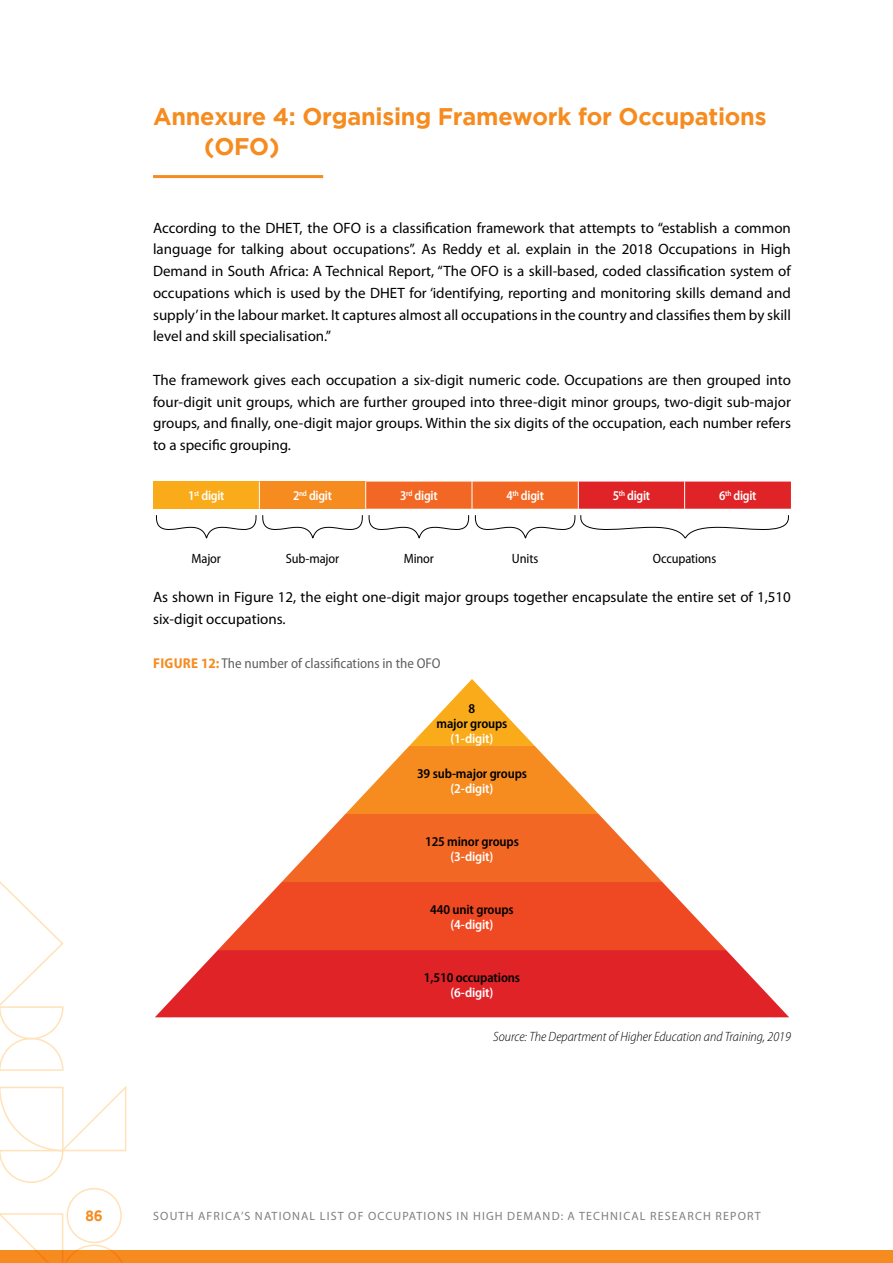
<style>
.page{position:relative;width:893px;height:1263px;background:#fff}
.page>*{position:absolute;margin:0;border:0;box-sizing:border-box;transform-origin:0 0}
.AHEAD___LIGHT_ORANGE{font:700 24px/30px "Gotham";letter-spacing:-.01em;color:#f68b1f}
.BODY__aft{font:15px/21.8px "Myriad Pro";color:#000;text-align:justify}
.t1{font:700 15px "Gotham";color:#f68b1f;scale:.9 1}
.FIGURE_TABLE_CAPTION___LIGHT_ORANGE{font:semi-condensed 14.25px "Myriad Pro";color:#5f6062}
.APPENDIX_TABLE_TEXT_bold{font:600 semi-condensed 13.5px/15px "Myriad Pro";letter-spacing:-.01em;color:#000;text-align:center}
.SOURCE{font:italic 300 semi-condensed 13.5px "Myriad Pro";color:#000}
.APPENDIX_TABLE_SUBHEAD_CND{font:600 semi-condensed 13.5px "Myriad Pro";letter-spacing:-.02em;color:#fff;scale:.95 1}
.APPENDIX_TABLE_TEXT{font:semi-condensed 13.5px "Myriad Pro";letter-spacing:-.01em;color:#000}
.t2{font:12px "Myriad Pro";letter-spacing:.095em;color:#7d7f82}
.s1{font-weight:700;color:#f68b1f}
.s2{color:#fff}
</style>
<div class="page">
<svg style="left:0;top:1086px;width:127px;height:97px"></svg>
<svg style="left:0;top:881px;width:64px;height:190px"></svg>
<div style="left:0;top:1250px;width:892px;height:13px;background:#f68b1f"></div>
<svg style="left:0;top:1213px;width:123px;height:50px"></svg>
<div style="left:66px;top:1188px;width:56px;height:55px;border:2px solid #ffe2b8;border-radius:50%"></div>
<hr style="left:153px;top:175px;width:170px;height:3px;background:#f68b1f">
<div style="left:153px;top:482px;width:106px;height:27px;background:#f9ab1a"></div>
<div style="left:259px;top:482px;width:107px;height:27px;background:#f68b1f"></div>
<svg style="left:259px;top:482px;width:1px;height:27px"></svg>
<svg style="left:365px;top:482px;width:426px;height:27px;background:#e84828"></svg>
<svg style="left:156px;top:515px;width:313px;height:24px"></svg>
<svg style="left:475px;top:515px;width:314px;height:24px"></svg>
<svg style="left:155px;top:679px;width:634px;height:338px"></svg>
<p class="AHEAD___LIGHT_ORANGE" style="left:204px;top:101px;width:564px;text-indent:-51px">Annexure 4: Organising Framework for Occupations (OFO)</p>
<p class="BODY__aft" style="left:153px;top:216px;width:639px">According to the DHET, the OFO is a classification framework that attempts to “establish a common language for talking about occupations”. As Reddy et al. explain in the 2018 Occupations in High Demand in South Africa: A Technical Report, “The OFO is a skill-based, coded classification system of occupations which is used by the DHET for ‘identifying, reporting and monitoring skills demand and supply’ in the labour market. It captures almost all occupations in the country and classifies them by skill level and skill specialisation.”</p>
<p class="BODY__aft" style="left:153px;top:369px;width:639px">The framework gives each occupation a six-digit numeric code. Occupations are then grouped into four-digit unit groups, which are further grouped into three-digit minor groups, two-digit sub-major groups, and finally, one-digit major groups. Within the six digits of the occupation, each number refers to a specific grouping.</p>
<p class="APPENDIX_TABLE_SUBHEAD_CND" style="left:188px;top:487px;width:40px">1<sup>st</sup> digit</p>
<p class="APPENDIX_TABLE_SUBHEAD_CND" style="left:293px;top:487px;width:43px">2<sup>nd</sup> digit</p>
<p class="APPENDIX_TABLE_SUBHEAD_CND" style="left:400px;top:487px;width:41px">3<sup>rd</sup> digit</p>
<p class="APPENDIX_TABLE_SUBHEAD_CND" style="left:506px;top:487px;width:41px">4<sup>th</sup> digit</p>
<p class="APPENDIX_TABLE_SUBHEAD_CND" style="left:613px;top:487px;width:41px">5<sup>th</sup> digit</p>
<p class="APPENDIX_TABLE_SUBHEAD_CND" style="left:719px;top:487px;width:41px">6<sup>th</sup> digit</p>
<p class="APPENDIX_TABLE_TEXT" style="left:191px;top:551px;width:31px">Major</p>
<p class="APPENDIX_TABLE_TEXT" style="left:286px;top:551px;width:55px">Sub-major</p>
<p class="APPENDIX_TABLE_TEXT" style="left:404px;top:551px;width:32px">Minor</p>
<p class="APPENDIX_TABLE_TEXT" style="left:512px;top:551px;width:28px">Units</p>
<p class="APPENDIX_TABLE_TEXT" style="left:653px;top:551px;width:65px">Occupations</p>
<p class="BODY__aft" style="left:153px;top:586px;width:639px">As shown in Figure 12, the eight one-digit major groups together encapsulate the entire set of 1,510 six-digit occupations.</p>
<p class="FIGURE_TABLE_CAPTION___LIGHT_ORANGE" style="left:153px;top:655px;width:289px"><span class="s1">FIGURE 12:</span> The number of classifications in the OFO</p>
<p class="APPENDIX_TABLE_TEXT_bold" style="left:436px;top:700px;width:73px">8<br>major groups <span class="s2">(1-digit)</span></p>
<p class="APPENDIX_TABLE_TEXT_bold" style="left:417px;top:765px;width:111px">39 sub-major groups <span class="s2">(2-digit)</span></p>
<p class="APPENDIX_TABLE_TEXT_bold" style="left:425px;top:833px;width:95px">125 minor groups <span class="s2">(3-digit)</span></p>
<p class="APPENDIX_TABLE_TEXT_bold" style="left:430px;top:901px;width:85px">440 unit groups <span class="s2">(4-digit)</span></p>
<p class="APPENDIX_TABLE_TEXT_bold" style="left:424px;top:969px;width:98px">1,510 occupations <span class="s2">(6-digit)</span></p>
<p class="SOURCE" style="left:493px;top:1028px;width:299px">Source: The Department of Higher Education and Training, 2019</p>
<p class="t1" style="left:85px;top:1207px;width:21px">86</p>
<p class="t2" style="left:153px;top:1209px;width:609px">SOUTH AFRICA’S NATIONAL LIST OF OCCUPATIONS IN HIGH DEMAND: A TECHNICAL RESEARCH REPORT</p>
</div>
